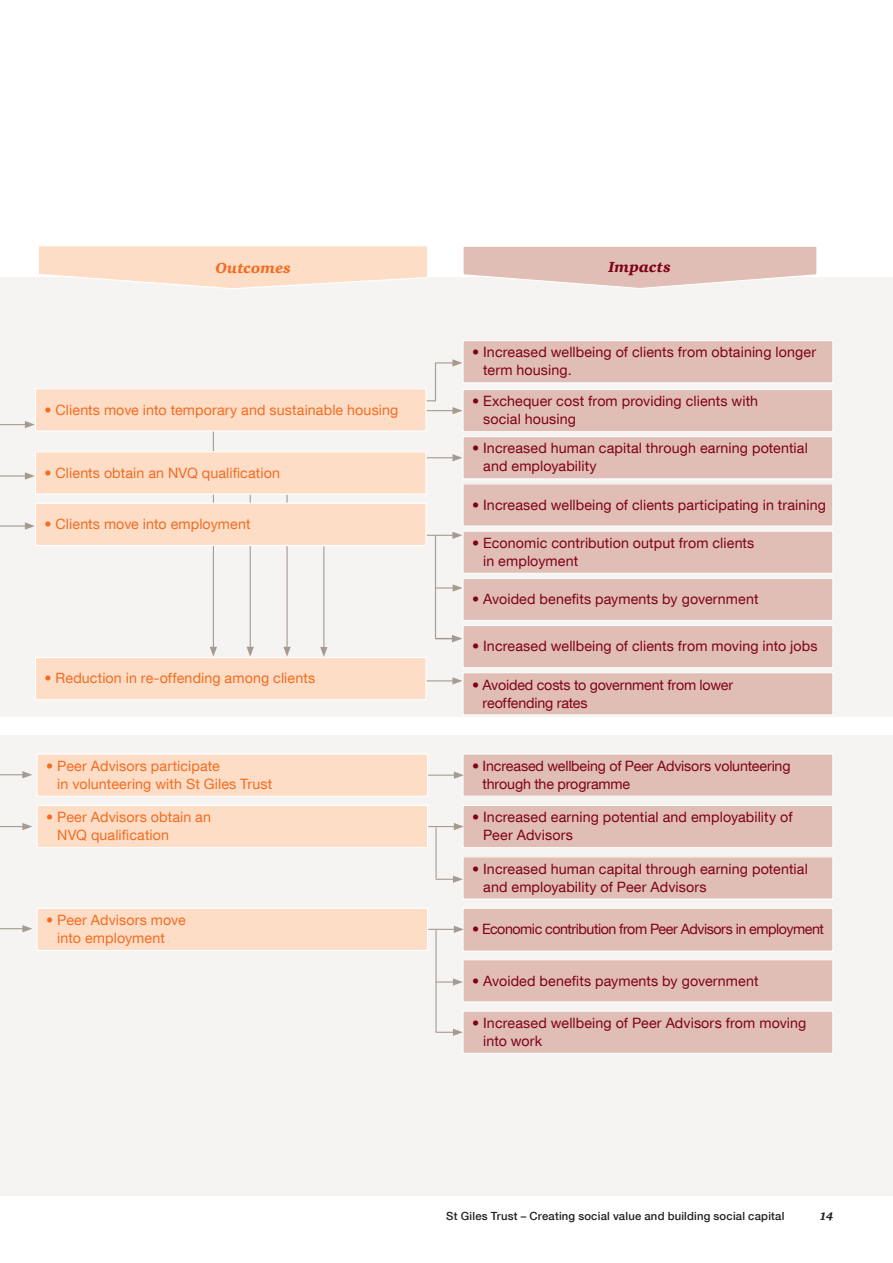
<style>
.page{position:relative;width:893px;height:1263px;background:#fff}
.page>*{position:absolute;margin:0;border:0;box-sizing:border-box;transform-origin:0 0}
.Body_copy_-_space_af{font:italic 900 15px "ITC Charter Com";letter-spacing:.015em;color:#f36c21}
.Body_copy_-_space_af-2{font:italic 900 15px "ITC Charter Com";letter-spacing:.01em;color:#7f0118}
.Body_copy_-_space_af-3{font:14.25px/18px "Helvetica Neue LT Com";letter-spacing:.01em;color:#7f0118}
.Body_copy_-_space_af-4{font:14.25px/18px "Helvetica Neue LT Com";letter-spacing:.01em;color:#f36c21}
.Body_copy_-_space_af-5{font:14.25px/18px "Helvetica Neue LT Com";letter-spacing:-.01em;color:#7f0118}
.Body_copy_-_space_af-6{font:14.25px "Helvetica Neue LT Com";letter-spacing:-.03em;color:#7f0118}
.t1{font:500 11.25px "Helvetica Neue LT Com";letter-spacing:.02em;color:#231f20}
.t2{font:italic 900 11.25px "ITC Charter Com";color:#231f20}
</style>
<div class="page">
<div style="left:0;top:278px;width:893px;height:439px;background:#f5f4f2"></div>
<div style="left:0;top:735px;width:893px;height:461px;background:#f5f4f2"></div>
<hr style="left:213px;top:391px;width:1px;height:258px;background:#a79b91">
<svg style="left:210px;top:647px;width:7px;height:10px"></svg>
<hr style="left:250px;top:452px;width:1px;height:197px;background:#a79b91">
<svg style="left:247px;top:647px;width:7px;height:10px"></svg>
<div style="left:35px;top:389px;width:391px;height:42px;background:#fdddc6"></div>
<div style="left:35px;top:388px;width:392px;height:43px;border:1px solid #fff"></div>
<div style="left:463px;top:389px;width:370px;height:43px;background:#e0beb6"></div>
<div style="left:462px;top:389px;width:371px;height:43px;border:1px solid #fff"></div>
<div style="left:35px;top:452px;width:391px;height:42px;background:#fdddc6"></div>
<div style="left:35px;top:451px;width:392px;height:44px;border:1px solid #fff"></div>
<div style="left:463px;top:484px;width:370px;height:42px;background:#e0beb6"></div>
<div style="left:462px;top:483px;width:371px;height:44px;border:1px solid #fff"></div>
<div style="left:463px;top:531px;width:370px;height:42px;background:#e0beb6"></div>
<div style="left:462px;top:530px;width:371px;height:44px;border:1px solid #fff"></div>
<div style="left:463px;top:578px;width:370px;height:42px;background:#e0beb6"></div>
<div style="left:462px;top:578px;width:371px;height:43px;border:1px solid #fff"></div>
<div style="left:463px;top:625px;width:370px;height:43px;background:#e0beb6"></div>
<div style="left:462px;top:625px;width:371px;height:43px;border:1px solid #fff"></div>
<div style="left:35px;top:657px;width:391px;height:43px;background:#fdddc6"></div>
<div style="left:35px;top:657px;width:392px;height:43px;border:1px solid #fff"></div>
<div style="left:463px;top:673px;width:370px;height:42px;background:#e0beb6"></div>
<div style="left:462px;top:672px;width:371px;height:43px;border:1px solid #fff"></div>
<div style="left:37px;top:754px;width:391px;height:42px;background:#fdddc6"></div>
<div style="left:37px;top:753px;width:391px;height:44px;border:1px solid #fff"></div>
<div style="left:463px;top:754px;width:370px;height:42px;background:#e0beb6"></div>
<div style="left:462px;top:753px;width:371px;height:44px;border:1px solid #fff"></div>
<div style="left:463px;top:805px;width:370px;height:43px;background:#e0beb6"></div>
<div style="left:462px;top:805px;width:371px;height:43px;border:1px solid #fff"></div>
<div style="left:463px;top:857px;width:370px;height:42px;background:#e0beb6"></div>
<div style="left:462px;top:856px;width:371px;height:44px;border:1px solid #fff"></div>
<div style="left:463px;top:908px;width:370px;height:43px;background:#e0beb6"></div>
<div style="left:462px;top:908px;width:371px;height:44px;border:1px solid #fff"></div>
<div style="left:463px;top:960px;width:370px;height:42px;background:#e0beb6"></div>
<div style="left:462px;top:959px;width:371px;height:43px;border:1px solid #fff"></div>
<div style="left:463px;top:1011px;width:370px;height:42px;background:#e0beb6"></div>
<div style="left:462px;top:1010px;width:371px;height:44px;border:1px solid #fff"></div>
<svg style="left:0;top:472px;width:35px;height:8px"></svg>
<svg style="left:0;top:823px;width:32px;height:7px"></svg>
<svg style="left:427px;top:532px;width:35px;height:7px"></svg>
<svg style="left:428px;top:926px;width:36px;height:7px"></svg>
<svg style="left:427px;top:677px;width:35px;height:7px"></svg>
<svg style="left:428px;top:823px;width:36px;height:7px"></svg>
<hr style="left:435px;top:536px;width:1px;height:103px;background:#a79b91">
<hr style="left:435px;top:930px;width:2px;height:102px;background:#a79b91">
<hr style="left:435px;top:828px;width:2px;height:50px;background:#a79b91">
<svg style="left:427px;top:454px;width:35px;height:7px"></svg>
<hr style="left:0;top:525px;width:27px;height:2px;background:#a79b91">
<svg style="left:25px;top:522px;width:10px;height:8px"></svg>
<svg style="left:0;top:925px;width:32px;height:7px"></svg>
<svg style="left:436px;top:635px;width:26px;height:7px"></svg>
<svg style="left:436px;top:1029px;width:27px;height:7px"></svg>
<svg style="left:0;top:421px;width:35px;height:7px"></svg>
<svg style="left:0;top:771px;width:32px;height:7px"></svg>
<svg style="left:436px;top:584px;width:27px;height:8px"></svg>
<svg style="left:436px;top:978px;width:27px;height:8px"></svg>
<svg style="left:436px;top:876px;width:27px;height:7px"></svg>
<svg style="left:428px;top:771px;width:36px;height:8px"></svg>
<svg style="left:37px;top:246px;width:392px;height:43px"></svg>
<svg style="left:462px;top:246px;width:356px;height:43px"></svg>
<hr style="left:286px;top:495px;width:2px;height:154px;background:#a79b91">
<svg style="left:283px;top:647px;width:8px;height:10px"></svg>
<hr style="left:323px;top:547px;width:1px;height:102px;background:#a79b91">
<svg style="left:320px;top:647px;width:7px;height:10px"></svg>
<div style="left:35px;top:503px;width:391px;height:42px;background:#fdddc6"></div>
<div style="left:35px;top:503px;width:392px;height:43px;border:1px solid #fff"></div>
<div style="left:37px;top:805px;width:391px;height:43px;background:#fdddc6"></div>
<div style="left:37px;top:805px;width:391px;height:43px;border:1px solid #fff"></div>
<div style="left:37px;top:908px;width:391px;height:42px;background:#fdddc6"></div>
<div style="left:37px;top:908px;width:391px;height:43px;border:1px solid #fff"></div>
<svg style="left:427px;top:407px;width:35px;height:7px"></svg>
<div style="left:463px;top:437px;width:370px;height:42px;background:#e0beb6"></div>
<div style="left:462px;top:436px;width:371px;height:43px;border:1px solid #fff"></div>
<div style="left:463px;top:341px;width:370px;height:42px;background:#e0beb6"></div>
<div style="left:462px;top:340px;width:371px;height:43px;border:1px solid #fff"></div>
<hr style="left:435px;top:363px;width:1px;height:38px;background:#a79b91">
<svg style="left:435px;top:359px;width:27px;height:8px"></svg>
<p class="Body_copy_-_space_af" style="left:215px;top:259px;width:77px">Outcomes</p>
<p class="Body_copy_-_space_af-2" style="left:608px;top:258px;width:64px">Impacts</p>
<p class="Body_copy_-_space_af-3" style="left:483px;top:343px;width:334px;text-indent:-11px">• Increased wellbeing of clients from obtaining longer term housing.</p>
<p class="Body_copy_-_space_af-4" style="left:45px;top:400px;width:355px">• Clients move into temporary and sustainable housing</p>
<p class="Body_copy_-_space_af-3" style="left:483px;top:392px;width:276px;text-indent:-11px">• Exchequer cost from providing clients with social housing</p>
<p class="Body_copy_-_space_af-4" style="left:45px;top:463px;width:237px">• Clients obtain an NVQ qualification</p>
<p class="Body_copy_-_space_af-3" style="left:472px;top:495px;width:355px">• Increased wellbeing of clients participating in training</p>
<p class="Body_copy_-_space_af-3" style="left:483px;top:533px;width:273px;text-indent:-11px">• Economic contribution output from clients in employment</p>
<p class="Body_copy_-_space_af-3" style="left:472px;top:590px;width:288px">• Avoided benefits payments by government</p>
<p class="Body_copy_-_space_af-3" style="left:472px;top:637px;width:347px">• Increased wellbeing of clients from moving into jobs</p>
<p class="Body_copy_-_space_af-4" style="left:45px;top:669px;width:272px">• Reduction in re-offending among clients</p>
<p class="Body_copy_-_space_af-5" style="left:483px;top:675px;width:252px;text-indent:-11px">• Avoided costs to government from lower reoffending rates</p>
<p class="Body_copy_-_space_af-3" style="left:483px;top:439px;width:326px;text-indent:-11px">• Increased human capital through earning potential and employability</p>
<p class="Body_copy_-_space_af-4" style="left:45px;top:515px;width:208px">• Clients move into employment</p>
<p class="Body_copy_-_space_af-4" style="left:57px;top:756px;width:216px;text-indent:-11px">• Peer Advisors participate<br>in volunteering with St Giles Trust</p>
<p class="Body_copy_-_space_af-5" style="left:483px;top:756px;width:309px;text-indent:-11px">• Increased wellbeing of Peer Advisors volunteering through the programme</p>
<p class="Body_copy_-_space_af-3" style="left:483px;top:808px;width:311px;text-indent:-11px">• Increased earning potential and employability of<br>Peer Advisors</p>
<p class="Body_copy_-_space_af-3" style="left:483px;top:859px;width:326px;text-indent:-11px">• Increased human capital through earning potential and employability of Peer Advisors</p>
<p class="Body_copy_-_space_af-6" style="left:472px;top:920px;width:353px">• Economic contribution from Peer Advisors in employment</p>
<p class="Body_copy_-_space_af-3" style="left:472px;top:971px;width:288px">• Avoided benefits payments by government</p>
<p class="Body_copy_-_space_af-3" style="left:483px;top:1013px;width:325px;text-indent:-11px">• Increased wellbeing of Peer Advisors from moving into work</p>
<p class="Body_copy_-_space_af-4" style="left:57px;top:808px;width:155px;text-indent:-11px">• Peer Advisors obtain an<br>NVQ qualification</p>
<p class="Body_copy_-_space_af-4" style="left:57px;top:911px;width:130px;text-indent:-11px">• Peer Advisors move into employment</p>
<p class="t1" style="left:446px;top:1210px;width:340px">St Giles Trust – Creating social value and building social capital</p>
<p class="t2" style="left:819px;top:1210px;width:15px">14</p>
</div>
